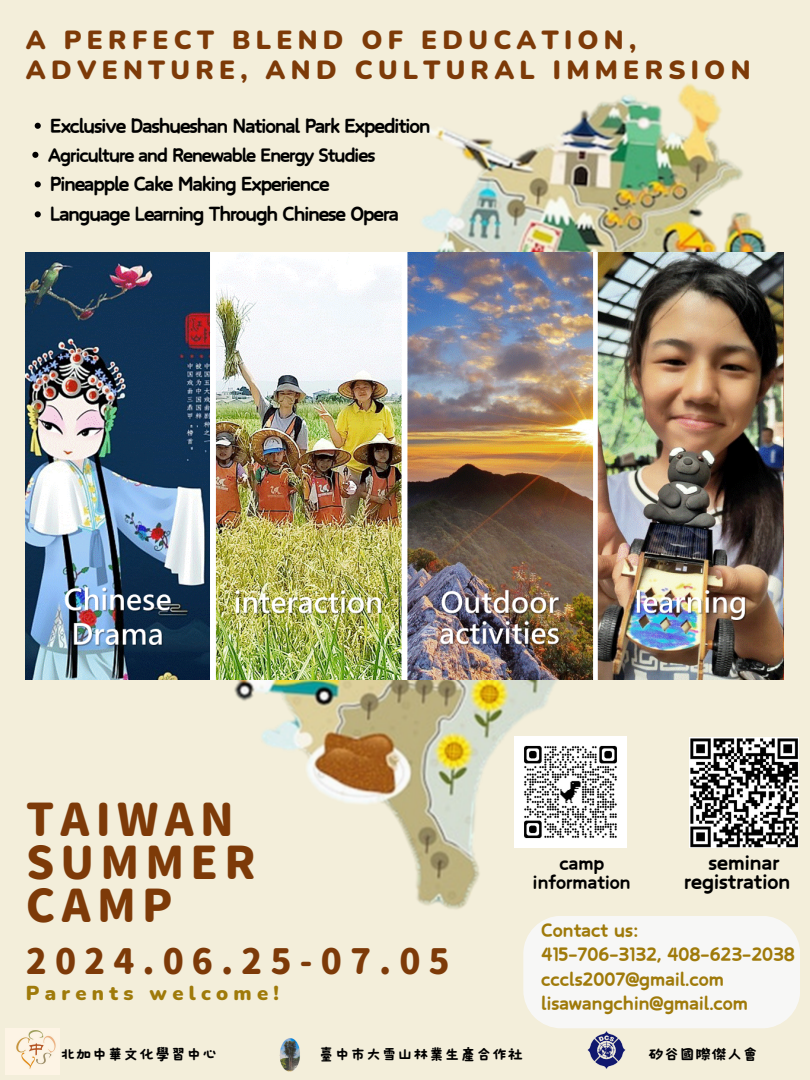
<style>
.page{position:relative;width:810px;height:1080px;background:#f3eeda}
.page>*{position:absolute;margin:0;border:0;box-sizing:border-box;transform-origin:0 0}
.t1{font:44.94px/43.3px "Gen Sen Rounded TW H";letter-spacing:.125em;color:#7d3a08}
.t2{font:34.75px "Gen Sen Rounded TW H";letter-spacing:.23em;color:#7d3a08}
.t3{font:900 26.25px/30px "Nunito";letter-spacing:.2em;color:#7d3a08}
.t4{font:25px/19.2px "Canva Soft Candy TC";color:#000;text-align:center}
.t5{font:24.19px "Canva Soft Candy TC";letter-spacing:-.045em;color:#000}
.t6{font:22.94px "Canva Soft Candy TC";letter-spacing:-.045em;color:#000}
.t7{font:22.81px/24.4px "Canva Soft Candy TC";color:#9f7a0a}
.t8{font:22.81px "Canva Soft Candy TC";color:#000}
.t9{font:900 20.19px "Nunito";letter-spacing:.26em;color:#9f7a0a}
.t10{font:17.5px "Canva Soft Candy TC";color:#000}
</style>
<div class="page">
<svg style="left:524px;top:999px;width:275px;height:29px;background:#f6f6f4"></svg>
<img style="left:25px;top:83px;width:775px;height:916px">
<img style="left:26px;top:253px;width:758px;height:426px">
<img style="left:6px;top:1028px;width:53px;height:46px">
<img style="left:582px;top:1025px;width:49px;height:44px">
<img style="left:279px;top:1038px;width:21px;height:34px">
<img style="left:689px;top:737px;width:110px;height:110px">
<img style="left:514px;top:736px;width:112px;height:112px">
<svg style="left:35px;top:123px;width:6px;height:6px"></svg>
<svg style="left:32px;top:152px;width:6px;height:6px"></svg>
<svg style="left:35px;top:181px;width:6px;height:6px"></svg>
<svg style="left:35px;top:211px;width:6px;height:6px"></svg>
<h1 class="t3" style="left:26px;top:25px;width:726px">A PERFECT BLEND OF EDUCATION,<br>ADVENTURE, AND CULTURAL IMMERSION</h1>
<h5 class="t5" style="left:50px;top:112px;width:382px">Exclusive Dashueshan National Park Expedition</h5>
<p class="t6" style="left:48px;top:143px;width:329px">Agriculture and Renewable Energy Studies</p>
<h2 class="t5" style="left:50px;top:171px;width:281px">Pineapple Cake Making Experience</h2>
<p class="t5" style="left:50px;top:201px;width:351px">Language Learning Through Chinese Opera</p>
<p class="t1" style="left:26px;top:797px;width:231px">TAIWAN<br>SUMMER<br>CAMP</p>
<p class="t2" style="left:26px;top:943px;width:425px">2024.06.25-07.05</p>
<p class="t9" style="left:26px;top:979px;width:255px">Parents welcome!</p>
<h6 class="t4" style="left:684px;top:852px;width:108px">seminar registration</h6>
<p class="t8" style="left:559px;top:851px;width:46px">camp</p>
<p class="t8" style="left:533px;top:869px;width:99px">information</p>
<p class="t7" style="left:541px;top:917px;width:255px">Contact us:<br>415-706-3132, 408-623-2038 cccls2007@gmail.com lisawangchin@gmail.com</p>
<p class="t10" style="left:60px;top:1045px;width:159px">北加中華文化學習中心</p>
<h4 class="t10" style="left:319px;top:1045px;width:206px">臺中市大雪山林業生產合作社</h4>
<h5 class="t10" style="left:648px;top:1045px;width:112px">矽谷國際傑人會</h5>
</div>
